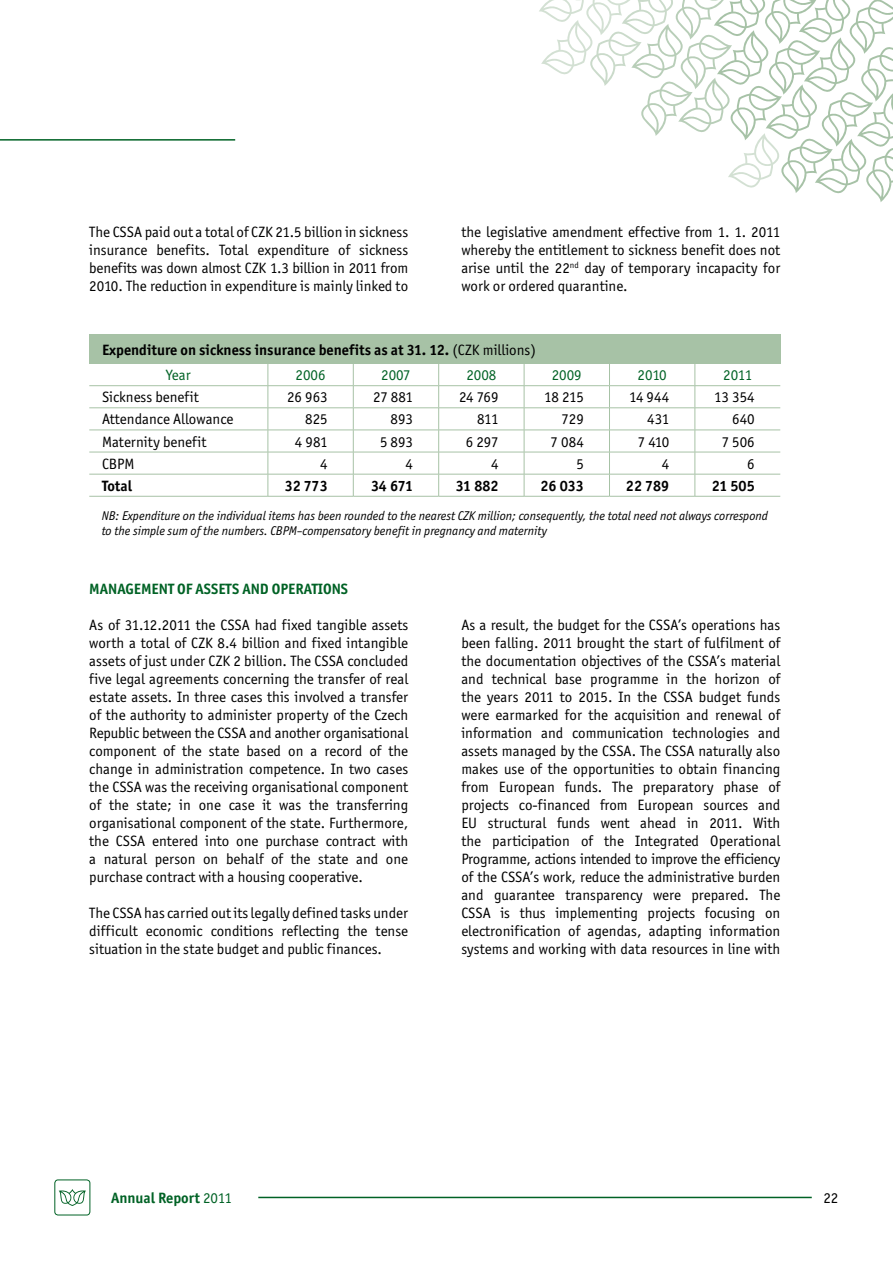
<style>
.page{position:relative;width:893px;height:1263px;background:#fff}
.page>*{position:absolute;margin:0;border:0;box-sizing:border-box;transform-origin:0 0}
.t1{font:15px/18px "Officina San Itc TEE";color:#000;text-align:justify}
.t2{font:700 15px/25.5px "Officina San Itc TEE";color:#000}
.t3{font:700 15px "Officina San Itc TEE";color:#006225}
.t4{font:15px "Officina San Itc TEE";color:#006225}
.t5{font:italic 12.75px/15.3px "Officina San Itc TEE";color:#000}
.s1{font-weight:400}
.s2{font-weight:400;color:#006225}
</style>
<div class="page">
<svg style="left:539px;top:0;width:354px;height:202px"></svg>
<div style="left:55px;top:1180px;width:35px;height:35px;border:1px solid #006225;border-radius:3px"></div>
<svg style="left:59px;top:1189px;width:27px;height:17px"></svg>
<hr style="left:258px;top:1197px;width:554px;height:1px;background:#006225">
<div style="left:89px;top:334px;width:691px;height:30px;background:#a7c2a6"></div>
<hr style="left:89px;top:385px;width:179px;height:1px;background:#a7c2a6">
<hr style="left:268px;top:385px;width:85px;height:1px;background:#a7c2a6">
<hr style="left:353px;top:385px;width:86px;height:1px;background:#a7c2a6">
<hr style="left:439px;top:385px;width:85px;height:1px;background:#a7c2a6">
<hr style="left:524px;top:385px;width:85px;height:1px;background:#a7c2a6">
<hr style="left:609px;top:385px;width:86px;height:1px;background:#a7c2a6">
<hr style="left:695px;top:385px;width:85px;height:1px;background:#a7c2a6">
<hr style="left:89px;top:408px;width:179px;height:1px;background:#a7c2a6">
<hr style="left:268px;top:408px;width:85px;height:1px;background:#a7c2a6">
<hr style="left:353px;top:408px;width:86px;height:1px;background:#a7c2a6">
<hr style="left:439px;top:408px;width:85px;height:1px;background:#a7c2a6">
<hr style="left:524px;top:408px;width:85px;height:1px;background:#a7c2a6">
<hr style="left:609px;top:408px;width:86px;height:1px;background:#a7c2a6">
<hr style="left:695px;top:408px;width:85px;height:1px;background:#a7c2a6">
<hr style="left:89px;top:430px;width:179px;height:1px;background:#a7c2a6">
<hr style="left:268px;top:430px;width:85px;height:1px;background:#a7c2a6">
<hr style="left:353px;top:430px;width:86px;height:1px;background:#a7c2a6">
<hr style="left:439px;top:430px;width:85px;height:1px;background:#a7c2a6">
<hr style="left:524px;top:430px;width:85px;height:1px;background:#a7c2a6">
<hr style="left:609px;top:430px;width:86px;height:1px;background:#a7c2a6">
<hr style="left:695px;top:430px;width:85px;height:1px;background:#a7c2a6">
<hr style="left:89px;top:452px;width:179px;height:1px;background:#a7c2a6">
<hr style="left:268px;top:452px;width:85px;height:1px;background:#a7c2a6">
<hr style="left:353px;top:452px;width:86px;height:1px;background:#a7c2a6">
<hr style="left:439px;top:452px;width:85px;height:1px;background:#a7c2a6">
<hr style="left:524px;top:452px;width:85px;height:1px;background:#a7c2a6">
<hr style="left:609px;top:452px;width:86px;height:1px;background:#a7c2a6">
<hr style="left:695px;top:452px;width:85px;height:1px;background:#a7c2a6">
<hr style="left:89px;top:474px;width:179px;height:1px;background:#a7c2a6">
<hr style="left:268px;top:474px;width:85px;height:1px;background:#a7c2a6">
<svg style="left:268px;top:364px;width:1px;height:132px"></svg>
<hr style="left:353px;top:474px;width:86px;height:1px;background:#a7c2a6">
<svg style="left:353px;top:364px;width:1px;height:132px"></svg>
<hr style="left:439px;top:474px;width:85px;height:1px;background:#a7c2a6">
<svg style="left:438px;top:364px;width:1px;height:132px"></svg>
<hr style="left:524px;top:474px;width:85px;height:1px;background:#a7c2a6">
<svg style="left:524px;top:364px;width:1px;height:132px"></svg>
<hr style="left:609px;top:474px;width:86px;height:1px;background:#a7c2a6">
<svg style="left:609px;top:364px;width:1px;height:132px"></svg>
<hr style="left:695px;top:474px;width:85px;height:1px;background:#a7c2a6">
<svg style="left:695px;top:364px;width:1px;height:132px"></svg>
<hr style="left:89px;top:496px;width:179px;height:1px;background:#a7c2a6">
<hr style="left:268px;top:496px;width:85px;height:1px;background:#a7c2a6">
<hr style="left:353px;top:496px;width:86px;height:1px;background:#a7c2a6">
<hr style="left:439px;top:496px;width:85px;height:1px;background:#a7c2a6">
<hr style="left:524px;top:496px;width:85px;height:1px;background:#a7c2a6">
<hr style="left:609px;top:496px;width:86px;height:1px;background:#a7c2a6">
<hr style="left:695px;top:496px;width:85px;height:1px;background:#a7c2a6">
<hr style="left:0;top:139px;width:235px;height:2px;background:#006225">
<p class="t1" style="left:89px;top:223px;width:320px">The CSSA paid out a total of CZK 21.5 billion in sickness insurance benefits. Total expenditure of sickness benefits was down almost CZK 1.3 billion in 2011 from 2010. The reduction in expenditure is mainly linked to</p>
<p class="t1" style="left:461px;top:223px;width:320px">the legislative amendment effective from 1. 1. 2011 whereby the entitlement to sickness benefit does not arise until the 22<sup>nd</sup> day of temporary incapacity for work or ordered quarantine.</p>
<p class="t2" style="left:166px;top:337px;width:371px;text-indent:-64px">Expenditure on sickness insurance benefits as at 31. 12. <span class="s1">(CZK millions)<br></span><span class="s2">Year</span></p>
<p class="t4" style="left:296px;top:366px;width:31px">2006</p>
<p class="t4" style="left:381px;top:366px;width:31px">2007</p>
<p class="t4" style="left:466px;top:366px;width:31px">2008</p>
<p class="t4" style="left:552px;top:366px;width:31px">2009</p>
<p class="t4" style="left:638px;top:366px;width:31px">2010</p>
<p class="t4" style="left:723px;top:366px;width:30px">2011</p>
<p class="t1" style="left:102px;top:388px;width:98px">Sickness benefit</p>
<p class="t1" style="left:287px;top:388px;width:42px">26 963</p>
<p class="t1" style="left:373px;top:388px;width:41px">27 881</p>
<p class="t1" style="left:459px;top:388px;width:41px">24 769</p>
<p class="t1" style="left:544px;top:388px;width:41px">18 215</p>
<p class="t1" style="left:629px;top:388px;width:42px">14 944</p>
<p class="t1" style="left:714px;top:388px;width:42px">13 354</p>
<p class="t1" style="left:102px;top:410px;width:133px">Attendance Allowance</p>
<p class="t1" style="left:305px;top:410px;width:24px">825</p>
<p class="t1" style="left:391px;top:410px;width:24px">893</p>
<p class="t1" style="left:477px;top:410px;width:23px">811</p>
<p class="t1" style="left:561px;top:410px;width:24px">729</p>
<p class="t1" style="left:647px;top:410px;width:24px">431</p>
<p class="t1" style="left:732px;top:410px;width:24px">640</p>
<p class="t1" style="left:102px;top:433px;width:106px">Maternity benefit</p>
<p class="t1" style="left:295px;top:433px;width:34px">4 981</p>
<p class="t1" style="left:380px;top:433px;width:35px">5 893</p>
<p class="t1" style="left:466px;top:433px;width:34px">6 297</p>
<p class="t1" style="left:551px;top:433px;width:35px">7 084</p>
<p class="t1" style="left:638px;top:433px;width:33px">7 410</p>
<p class="t1" style="left:722px;top:433px;width:35px">7 506</p>
<p class="t1" style="left:102px;top:455px;width:34px">CBPM</p>
<p class="t1" style="left:320px;top:455px;width:9px">4</p>
<p class="t1" style="left:406px;top:455px;width:9px">4</p>
<p class="t1" style="left:491px;top:455px;width:9px">4</p>
<p class="t1" style="left:576px;top:455px;width:9px">5</p>
<p class="t1" style="left:662px;top:455px;width:9px">4</p>
<p class="t1" style="left:747px;top:455px;width:9px">6</p>
<p class="t2" style="left:102px;top:473px;width:31px">Total</p>
<p class="t2" style="left:285px;top:473px;width:44px">32 773</p>
<p class="t2" style="left:371px;top:473px;width:44px">34 671</p>
<p class="t2" style="left:456px;top:473px;width:44px">31 882</p>
<p class="t2" style="left:541px;top:473px;width:45px">26 033</p>
<p class="t2" style="left:626px;top:473px;width:45px">22 789</p>
<p class="t2" style="left:712px;top:473px;width:45px">21 505</p>
<p class="t5" style="left:102px;top:508px;width:668px">NB: Expenditure on the individual items has been rounded to the nearest CZK million; consequently, the total need not always correspond to the simple sum of the numbers. CBPM–compensatory benefit in pregnancy and maternity</p>
<p class="t3" style="left:89px;top:580px;width:260px">Management of assets and operations</p>
<p class="t1" style="left:89px;top:616px;width:320px">As of 31.12.2011 the CSSA had fixed tangible assets worth a total of CZK 8.4 billion and fixed intangible assets of just under CZK 2 billion. The CSSA concluded five legal agreements concerning the transfer of real estate assets. In three cases this involved a transfer of the authority to administer property of the Czech Republic between the CSSA and another organisational component of the state based on a record of the change in administration competence. In two cases the CSSA was the receiving organisational component of the state; in one case it was the transferring organisational component of the state. Furthermore, the CSSA entered into one purchase contract with a natural person on behalf of the state and one purchase contract with a housing cooperative.</p>
<p class="t1" style="left:89px;top:904px;width:320px">The CSSA has carried out its legally defined tasks under difficult economic conditions reflecting the tense situation in the state budget and public finances.</p>
<p class="t1" style="left:461px;top:616px;width:320px">As a result, the budget for the CSSA’s operations has been falling. 2011 brought the start of fulfilment of the documentation objectives of the CSSA’s material and technical base programme in the horizon of the years 2011 to 2015. In the CSSA budget funds were earmarked for the acquisition and renewal of information and communication technologies and assets managed by the CSSA. The CSSA naturally also makes use of the opportunities to obtain financing from European funds. The preparatory phase of projects co-financed from European sources and EU structural funds went ahead in 2011. With the participation of the Integrated Operational Programme, actions intended to improve the efficiency of the CSSA’s work, reduce the administrative burden and guarantee transparency were prepared. The CSSA is thus implementing projects focusing on electronification of agendas, adapting information systems and working with data resources in line with</p>
<p class="t3" style="left:111px;top:1189px;width:123px">Annual Report <span class="s1">2011</span></p>
<p class="t1" style="left:823px;top:1189px;width:16px">22</p>
</div>
